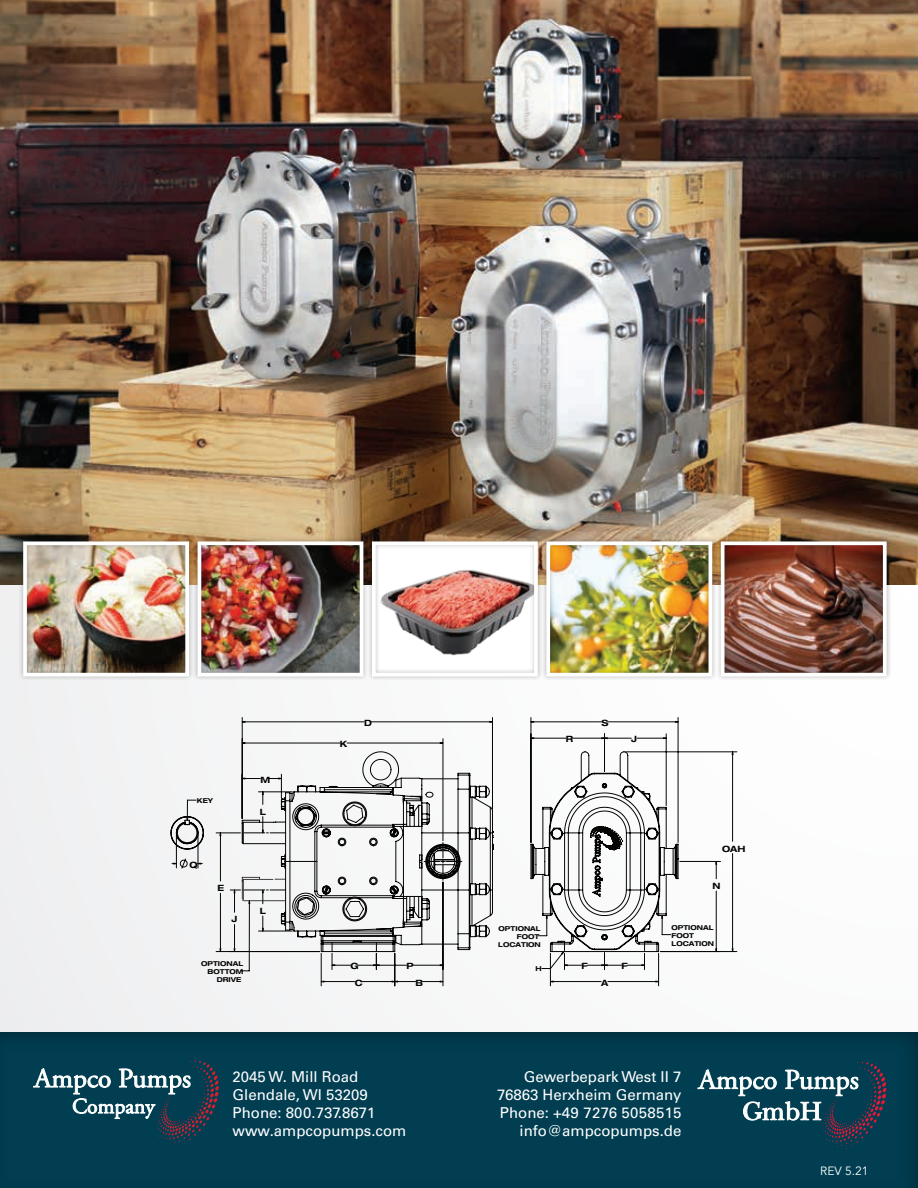
<style>
.page{position:relative;width:918px;height:1188px;background:#fff}
.page>*{position:absolute;margin:0;border:0;box-sizing:border-box;transform-origin:0 0}
.t1{font:15px/18px "Univers LT Std";color:#fff}
.t2{font:12px "Avenir";color:#fff}
.t3{font:700 expanded 8.7px "Helvetica Neue LT Std";color:#040503}
.t4{font:700 expanded 6.75px/8.1px "Helvetica Neue LT Std";color:#040503;text-align:right}
</style>
<div class="page">
<div style="left:0;top:0;width:918px;height:1148px;background:#f8f8f9"></div>
<div style="left:0;top:1030px;width:918px;height:158px;background:#013e52"></div>
<hr style="left:678px;top:718px;width:1px;height:125px;background:#040503">
<hr style="left:531px;top:718px;width:1px;height:125px;background:#040503">
<hr style="left:626px;top:752px;width:111px;height:1px;background:#040503">
<hr style="left:660px;top:951px;width:77px;height:1px;background:#040503">
<hr style="left:550px;top:953px;width:1px;height:33px;background:#040503">
<hr style="left:658px;top:953px;width:1px;height:33px;background:#040503">
<hr style="left:492px;top:718px;width:1px;height:91px;background:#040503">
<hr style="left:242px;top:718px;width:1px;height:101px;background:#040503">
<hr style="left:321px;top:953px;width:1px;height:33px;background:#040503">
<hr style="left:395px;top:953px;width:1px;height:33px;background:#040503">
<hr style="left:443px;top:882px;width:1px;height:104px;background:#040503">
<svg style="left:174px;top:721px;width:559px;height:261px"></svg>
<svg style="left:531px;top:751px;width:147px;height:219px"></svg>
<svg style="left:242px;top:751px;width:251px;height:201px"></svg>
<svg style="left:171px;top:816px;width:33px;height:33px"></svg>
<svg style="left:33px;top:1060px;width:186px;height:83px"></svg>
<svg style="left:698px;top:1062px;width:189px;height:87px"></svg>
<img style="left:0;top:0;width:918px;height:585px">
<div style="left:367px;top:536px;width:176px;height:146px;background:#231f20;opacity:.35"></div>
<div style="left:372px;top:541px;width:166px;height:135px;border:4px solid #fff"></div>
<div style="left:18px;top:536px;width:176px;height:146px;background:#231f20;opacity:.35"></div>
<div style="left:23px;top:541px;width:166px;height:135px;border:4px solid #fff"></div>
<div style="left:193px;top:536px;width:176px;height:146px;background:#231f20;opacity:.35"></div>
<div style="left:198px;top:541px;width:165px;height:135px;border:4px solid #fff"></div>
<div style="left:541px;top:536px;width:176px;height:146px;background:#231f20;opacity:.35"></div>
<div style="left:546px;top:541px;width:166px;height:135px;border:4px solid #fff"></div>
<div style="left:716px;top:536px;width:176px;height:146px;background:#231f20;opacity:.35"></div>
<div style="left:721px;top:541px;width:166px;height:135px;border:4px solid #fff"></div>
<p class="t4" style="left:197px;top:796px;width:18px">KEY</p>
<p class="t3" style="left:260px;top:774px;width:11px">M</p>
<p class="t3" style="left:260px;top:806px;width:8px">L</p>
<p class="t3" style="left:189px;top:859px;width:10px">Q</p>
<p class="t3" style="left:217px;top:883px;width:8px">E</p>
<p class="t3" style="left:232px;top:914px;width:7px">J</p>
<p class="t4" style="left:201px;top:960px;width:44px">OPTIONAL</p>
<p class="t4" style="left:207px;top:968px;width:38px">BOTTOM</p>
<p class="t4" style="left:217px;top:976px;width:26px">DRIVE</p>
<p class="t3" style="left:260px;top:905px;width:8px">L</p>
<p class="t3" style="left:340px;top:739px;width:9px">K</p>
<p class="t3" style="left:364px;top:717px;width:9px">D</p>
<p class="t3" style="left:351px;top:961px;width:10px">G</p>
<p class="t3" style="left:407px;top:961px;width:9px">P</p>
<p class="t3" style="left:355px;top:977px;width:9px">C</p>
<p class="t3" style="left:416px;top:977px;width:9px">B</p>
<p class="t3" style="left:601px;top:717px;width:9px">S</p>
<p class="t3" style="left:566px;top:734px;width:9px">R</p>
<p class="t3" style="left:631px;top:734px;width:7px">J</p>
<p class="t3" style="left:722px;top:843px;width:25px">OAH</p>
<p class="t3" style="left:713px;top:880px;width:10px">N</p>
<p class="t4" style="left:498px;top:924px;width:44px">OPTIONAL<br>FOOT<br>LOCATION</p>
<p class="t4" style="left:672px;top:923px;width:44px;text-align:left">OPTIONAL<br>FOOT<br>LOCATION</p>
<p class="t4" style="left:536px;top:965px;width:8px">H</p>
<p class="t3" style="left:582px;top:961px;width:8px">F</p>
<p class="t3" style="left:622px;top:961px;width:8px">F</p>
<p class="t3" style="left:601px;top:977px;width:9px">A</p>
<p class="t1" style="left:233px;top:1067px;width:175px">2045 W. Mill Road<br>Glendale, WI 53209<br>Phone: 800.737.8671 www.ampcopumps.com</p>
<p class="t1" style="left:497px;top:1067px;width:186px;text-align:right">Gewerbepark West II 7<br>76863 Herxheim Germany<br>Phone: +49 7276 5058515 info@ampcopumps.de</p>
<p class="t2" style="left:820px;top:1164px;width:50px">REV 5.21</p>
</div>
